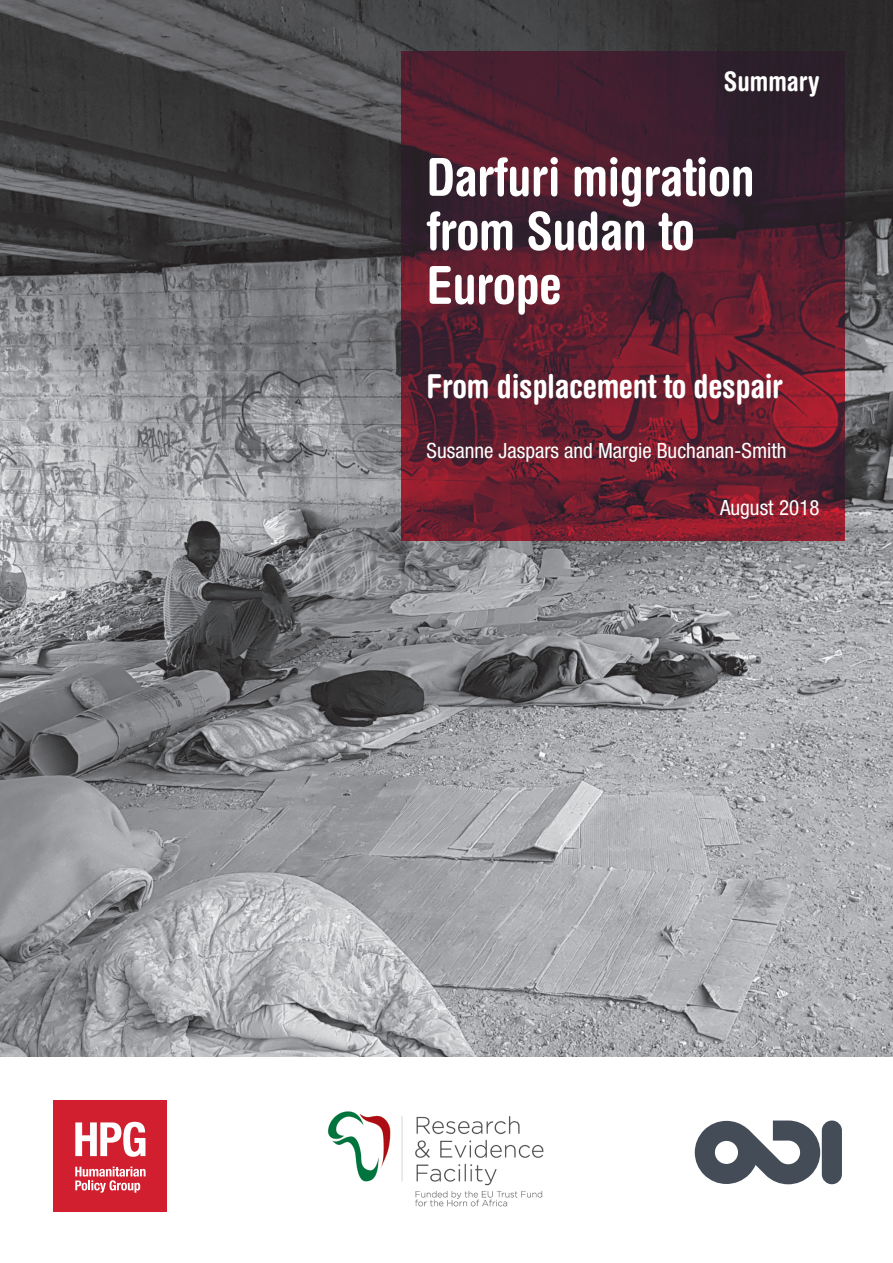
<style>
.page{position:relative;width:893px;height:1263px;background:#fff}
.page>*{position:absolute;margin:0;border:0;box-sizing:border-box;transform-origin:0 0}
.t1{font:700 condensed 52.5px/54px "Helvetica Rounded LT Std";letter-spacing:-.01em;color:#fff}
.Subtitle{font:700 condensed 33px "Helvetica Rounded LT Std";letter-spacing:-.01em;color:#fff}
.t2{font:700 condensed 27px "Helvetica Rounded LT Std";color:#fff}
.Authors{font:condensed 21px "Helvetica Neue LT Std";color:#fff}
.Body_text{font:condensed 21px "Helvetica Neue LT Std";color:#fff}
</style>
<div class="page">
<img style="left:0;top:0;width:893px;height:1057px">
<svg style="left:401px;top:51px;width:444px;height:489px;background:#571f2e"></svg>
<svg style="left:695px;top:1120px;width:125px;height:64px"></svg>
<div style="left:822px;top:1120px;width:20px;height:64px;background:#444d57;border-radius:10px"></div>
<div style="left:54px;top:1100px;width:113px;height:112px;background:#d21f2f"></div>
<svg style="left:75px;top:1122px;width:70px;height:35px"></svg>
<svg style="left:75px;top:1166px;width:71px;height:27px"></svg>
<img style="left:327px;top:1111px;width:217px;height:96px">
<p class="t2" style="left:724px;top:65px;width:97px">Summary</p>
<p class="t1" style="left:427px;top:149px;width:330px">Darfuri migration from Sudan to<br>Europe</p>
<p class="Subtitle" style="left:427px;top:366px;width:358px">From displacement to despair</p>
<p class="Authors" style="left:427px;top:438px;width:361px">Susanne Jaspars and Margie Buchanan-Smith</p>
<p class="Body_text" style="left:720px;top:495px;width:101px">August 2018</p>
</div>
